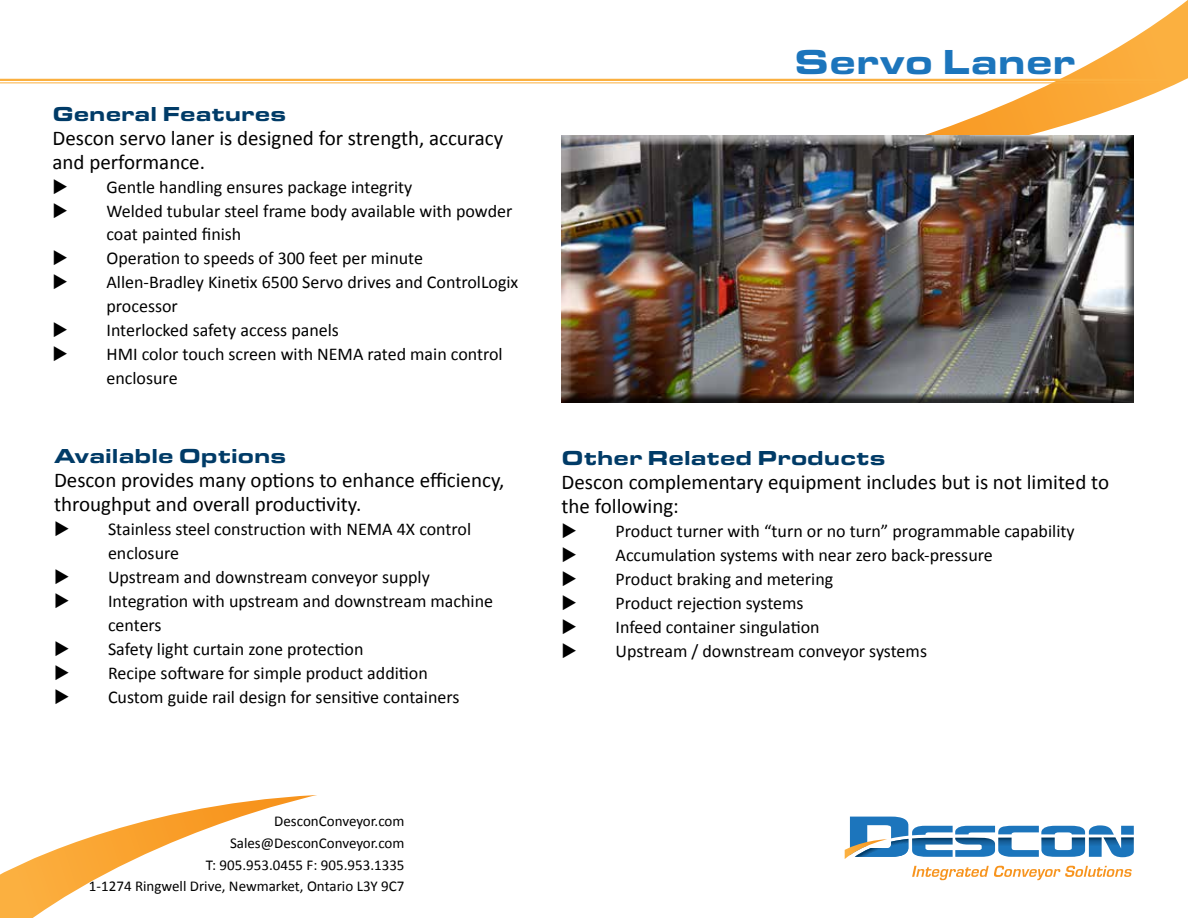
<style>
.page{position:relative;width:1188px;height:918px;background:#fff}
.page>*{position:absolute;margin:0;border:0;box-sizing:border-box;transform-origin:0 0}
.t1{font:900 36px "Eurostile Ext";color:#1c75bc}
.t2{font:21px/24px "Calibri";color:#000}
.t3{font:900 21px "Eurostile Ext";color:#003b67}
.t4{font:18px/24px "Calibri";color:#000}
.t5{font:15px/21.6px "Calibri";color:#000;text-align:right}
</style>
<div class="page">
<svg style="left:803px;top:0;width:385px;height:134px"></svg>
<svg style="left:912px;top:866px;width:220px;height:14px"></svg>
<svg style="left:845px;top:817px;width:289px;height:42px"></svg>
<svg style="left:0;top:795px;width:317px;height:123px"></svg>
<hr style="left:0;top:82px;width:1173px;height:1px;background:#fbb040">
<hr style="left:0;top:79px;width:1173px;height:2px;background:#fbb040">
<div style="left:561px;top:135px;width:575px;height:269px;background:#000;opacity:.75"></div>
<p class="t3" style="left:52px;top:98px;width:235px">General Features</p>
<p class="t2" style="left:52px;top:126px;width:452px">Descon servo laner is designed for strength, accuracy and performance.</p>
<p class="t4" style="left:107px;top:175px;width:413px">Gentle handling ensures package integrity<br>Welded tubular steel frame body available with powder coat painted finish<br>Operation to speeds of 300 feet per minute Allen-Bradley Kinetix 6500 Servo drives and ControlLogix processor<br>Interlocked safety access panels<br>HMI color touch screen with NEMA rated main control enclosure</p>
<p class="t3" style="left:54px;top:441px;width:234px">Available Options</p>
<p class="t2" style="left:54px;top:469px;width:452px">Descon provides many options to enhance efficiency, throughput and overall productivity.</p>
<p class="t4" style="left:108px;top:517px;width:387px">Stainless steel construction with NEMA 4X control enclosure<br>Upstream and downstream conveyor supply Integration with upstream and downstream machine centers<br>Safety light curtain zone protection<br>Recipe software for simple product addition<br>Custom guide rail design for sensitive containers</p>
<h1 class="t1" style="left:794px;top:34px;width:283px">Servo Laner</h1>
<p class="t3" style="left:562px;top:442px;width:325px">Other Related Products</p>
<p class="t2" style="left:562px;top:470px;width:549px">Descon complementary equipment includes but is not limited to the following:</p>
<p class="t4" style="left:616px;top:519px;width:461px">Product turner with “turn or no turn” programmable capability Accumulation systems with near zero back-pressure<br>Product braking and metering<br>Product rejection systems<br>Infeed container singulation<br>Upstream / downstream conveyor systems</p>
<p class="t5" style="left:89px;top:811px;width:317px">DesconConveyor.com<br>Sales@DesconConveyor.com<br>T: 905.953.0455 F: 905.953.1335<br>1-1274 Ringwell Drive, Newmarket, Ontario L3Y 9C7</p>
</div>
